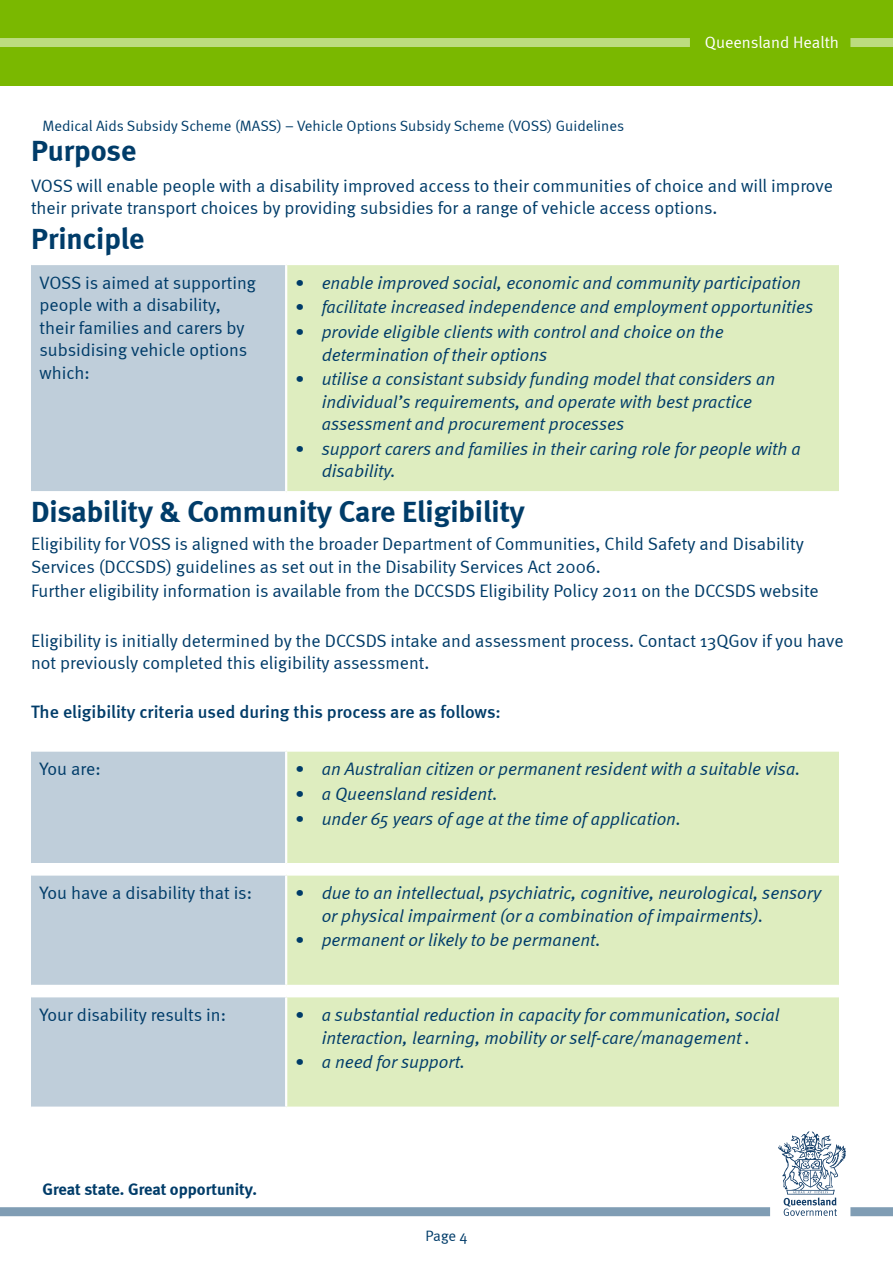
<style>
.page{position:relative;width:893px;height:1263px;background:#fff}
.page>*{position:absolute;margin:0;border:0;box-sizing:border-box;transform-origin:0 0}
.Headers{font:700 30px "Meta";color:#003c69}
.t1{font:italic 18px/22.5px "Meta Normal";color:#003c69}
.Body{font:18px/22.5px "Meta Normal";color:#003c69}
.Headers-2{font:18px/22.5px "Meta Normal";color:#003c69}
.Body-2{font:500 18px "Meta";color:#003c69}
.t2{font:700 16.5px "Meta";color:#003c69}
.t3{font:16.5px "Meta Normal";color:#fff}
.t4{font:15px "Meta Normal";color:#003c69}
</style>
<div class="page">
<div style="left:0;top:0;width:893px;height:85px;background:#7ab800"></div>
<div style="left:0;top:1207px;width:770px;height:9px;background:#809db4"></div>
<div style="left:850px;top:1207px;width:43px;height:9px;background:#809db4"></div>
<svg style="left:778px;top:1131px;width:68px;height:85px"></svg>
<div style="left:0;top:38px;width:690px;height:9px;background:#bcdc80"></div>
<div style="left:850px;top:38px;width:43px;height:9px;background:#bcdc80"></div>
<div style="left:31px;top:264px;width:255px;height:228px;background:#bfceda"></div>
<div style="left:286px;top:264px;width:553px;height:228px;background:#deedbf"></div>
<hr style="left:31px;top:263px;width:255px;height:2px;background:#fff">
<hr style="left:286px;top:263px;width:553px;height:2px;background:#fff">
<hr style="left:285px;top:265px;width:2px;height:226px;background:#fff">
<hr style="left:31px;top:491px;width:255px;height:2px;background:#fff">
<hr style="left:286px;top:491px;width:553px;height:2px;background:#fff">
<div style="left:31px;top:750px;width:255px;height:114px;background:#bfceda"></div>
<div style="left:286px;top:750px;width:553px;height:114px;background:#deedbf"></div>
<hr style="left:31px;top:749px;width:255px;height:3px;background:#fff">
<hr style="left:286px;top:749px;width:553px;height:3px;background:#fff">
<hr style="left:285px;top:752px;width:2px;height:111px;background:#fff">
<hr style="left:31px;top:863px;width:255px;height:2px;background:#fff">
<hr style="left:286px;top:863px;width:553px;height:2px;background:#fff">
<div style="left:31px;top:874px;width:255px;height:112px;background:#bfceda"></div>
<div style="left:286px;top:874px;width:553px;height:112px;background:#deedbf"></div>
<hr style="left:31px;top:873px;width:255px;height:3px;background:#fff">
<hr style="left:286px;top:873px;width:553px;height:3px;background:#fff">
<hr style="left:285px;top:876px;width:2px;height:109px;background:#fff">
<hr style="left:31px;top:985px;width:255px;height:2px;background:#fff">
<hr style="left:286px;top:985px;width:553px;height:2px;background:#fff">
<div style="left:31px;top:996px;width:255px;height:112px;background:#bfceda"></div>
<div style="left:286px;top:996px;width:553px;height:112px;background:#deedbf"></div>
<hr style="left:31px;top:995px;width:255px;height:2px;background:#fff">
<hr style="left:286px;top:995px;width:553px;height:2px;background:#fff">
<hr style="left:285px;top:997px;width:2px;height:109px;background:#fff">
<hr style="left:31px;top:1106px;width:255px;height:3px;background:#fff">
<hr style="left:286px;top:1106px;width:553px;height:3px;background:#fff">
<p class="t4" style="left:43px;top:117px;width:583px">Medical Aids Subsidy Scheme (MASS) – Vehicle Options Subsidy Scheme (VOSS) Guidelines</p>
<p class="t3" style="left:705px;top:33px;width:136px">Queensland Health</p>
<p class="Headers" style="left:31px;top:133px;width:107px">Purpose</p>
<p class="Headers-2" style="left:31px;top:174px;width:803px">VOSS will enable people with a disability improved access to their communities of choice and will improve their private transport choices by providing subsidies for a range of vehicle access options.</p>
<p class="Headers" style="left:31px;top:220px;width:115px">Principle</p>
<p class="Body" style="left:40px;top:271px;width:218px">VOSS is aimed at supporting people with a disability, their families and carers by subsidising vehicle options which:</p>
<p class="t1" style="left:295px;top:271px;width:508px">• enable improved social, economic and community participation</p>
<p class="t1" style="left:295px;top:296px;width:520px">• facilitate increased independence and employment opportunities</p>
<p class="t1" style="left:322px;top:320px;width:403px;text-indent:-27px">• provide eligible clients with control and choice on the determination of their options</p>
<p class="t1" style="left:322px;top:367px;width:455px;text-indent:-27px">• utilise a consistant subsidy funding model that considers an individual’s requirements, and operate with best practice assessment and procurement processes</p>
<p class="t1" style="left:322px;top:437px;width:481px;text-indent:-27px">• support carers and families in their caring role for people with a disability.</p>
<p class="Headers" style="left:31px;top:493px;width:495px">Disability &amp; Community Care Eligibility</p>
<p class="Body" style="left:31px;top:532px;width:774px">Eligibility for VOSS is aligned with the broader Department of Communities, Child Safety and Disability<br>Services (DCCSDS) guidelines as set out in the Disability Services Act 2006.</p>
<p class="Body" style="left:31px;top:580px;width:789px">Further eligibility information is available from the DCCSDS Eligibility Policy 2011 on the DCCSDS website</p>
<p class="Body" style="left:31px;top:629px;width:814px">Eligibility is initially determined by the DCCSDS intake and assessment process. Contact 13QGov if you have not previously completed this eligibility assessment.</p>
<p class="Body-2" style="left:31px;top:702px;width:471px">The eligibility criteria used during this process are as follows:</p>
<p class="Body" style="left:40px;top:758px;width:63px">You are:</p>
<p class="t1" style="left:295px;top:758px;width:507px">• an Australian citizen or permanent resident with a suitable visa.</p>
<p class="t1" style="left:295px;top:782px;width:204px">• a Queensland resident.</p>
<p class="t1" style="left:295px;top:807px;width:388px">• under 65 years of age at the time of application.</p>
<p class="Body" style="left:40px;top:881px;width:214px">You have a disability that is:</p>
<p class="t1" style="left:322px;top:881px;width:501px;text-indent:-27px">• due to an intellectual, psychiatric, cognitive, neurological, sensory or physical impairment (or a combination of impairments).</p>
<p class="t1" style="left:295px;top:929px;width:307px">• permanent or likely to be permanent.</p>
<p class="Body" style="left:40px;top:1003px;width:188px">Your disability results in:</p>
<p class="t1" style="left:295px;top:1003px;width:486px;text-align:center">• a substantial reduction in capacity for communication, social interaction, learning, mobility or self-care/management .</p>
<p class="t1" style="left:295px;top:1050px;width:172px">• a need for support.</p>
<p class="t2" style="left:43px;top:1179px;width:216px">Great state. Great opportunity.</p>
<p class="t4" style="left:425px;top:1227px;width:44px">Page 4</p>
</div>
